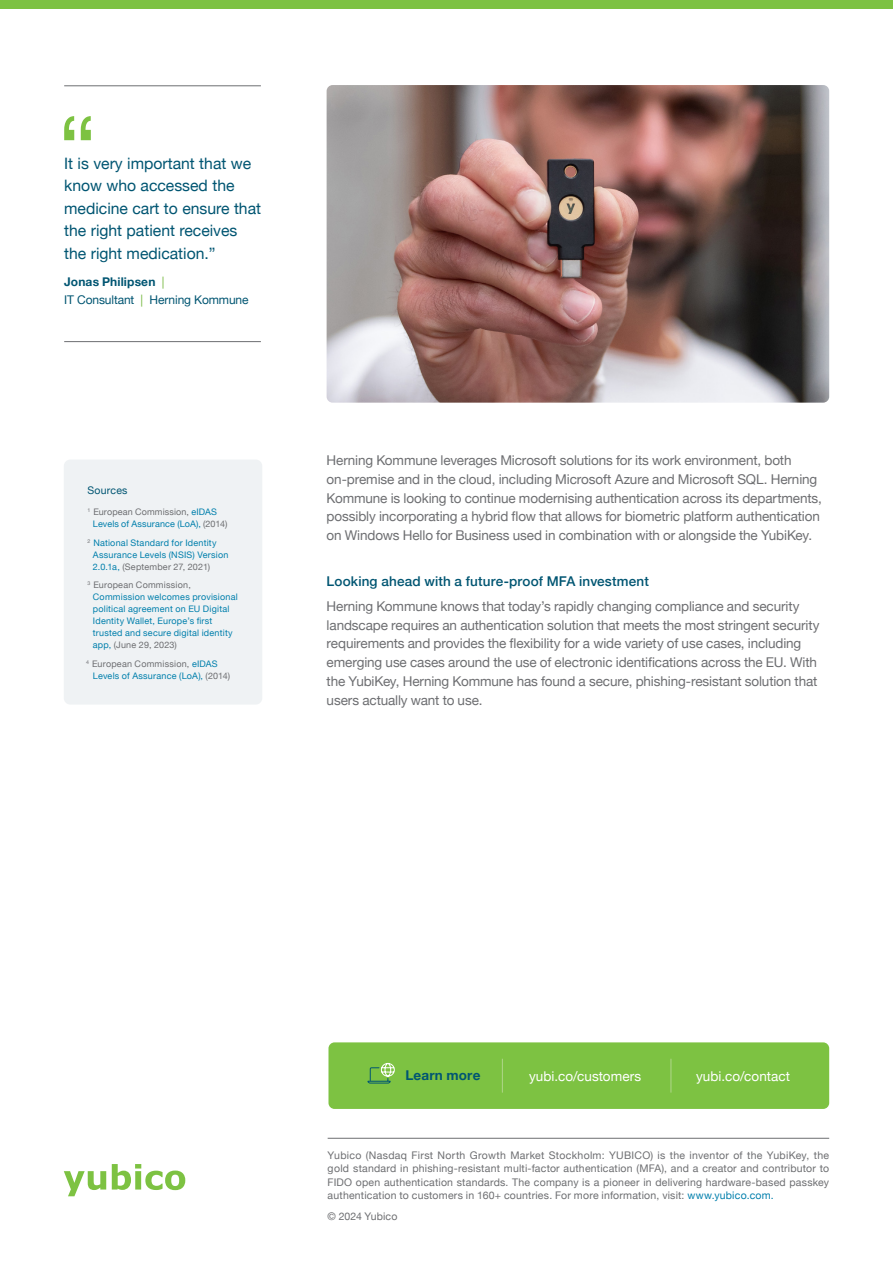
<style>
.page{position:relative;width:893px;height:1263px;background:#fff}
.page>*{position:absolute;margin:0;border:0;box-sizing:border-box;transform-origin:0 0}
.t1{font:15.75px/22.5px "Helvetica Neue";color:#005572}
.t2{font:13.5px/18.8px "Helvetica Neue";letter-spacing:-.01em;color:#6d6e71}
.t3{font:500 13.5px "Helvetica Neue";letter-spacing:.01em;color:#005572}
.t4{font:13.5px "Helvetica Neue";letter-spacing:.005em;color:#fff}
.t5{font:700 13.5px "Helvetica Neue";letter-spacing:.015em;color:#005572}
.t6{font:12px/18px "Helvetica Neue";letter-spacing:-.01em;color:#005572}
.t7{font:10.5px/13.5px "Helvetica Neue";letter-spacing:.02em;color:#6d6e71;text-align:justify}
.t8{font:10.5px "Helvetica Neue";letter-spacing:.02em;color:#005572}
.t9{font:9px/12px "Helvetica Neue";letter-spacing:.025em;color:#007fac}
.s1{font-weight:700}
.s2{color:#76b83f}
.s3{color:#6d6e71}
.s4{color:#007fac}
</style>
<div class="page">
<div style="left:0;top:0;width:893px;height:9px;background:#7dc242"></div>
<img style="left:327px;top:85px;width:502px;height:318px">
<hr style="left:328px;top:1138px;width:501px;height:1px;background:#6d6e71">
<div style="left:328px;top:1042px;width:501px;height:67px;background:#7dc242;border-radius:6px"></div>
<svg style="left:64px;top:1171px;width:42px;height:25px"></svg>
<svg style="left:112px;top:1164px;width:73px;height:26px"></svg>
<div style="left:64px;top:460px;width:198px;height:244px;background:#eff2f4;border-radius:6px"></div>
<hr style="left:64px;top:86px;width:197px;height:1px;background:#6d6e71">
<svg style="left:64px;top:116px;width:27px;height:24px"></svg>
<hr style="left:64px;top:341px;width:197px;height:1px;background:#6d6e71">
<hr style="left:671px;top:1059px;width:1px;height:33px;background:#b0d68a">
<hr style="left:502px;top:1059px;width:1px;height:33px;background:#b0d68a">
<svg style="left:367px;top:1063px;width:28px;height:21px"></svg>
<p class="t1" style="left:64px;top:153px;width:198px">It is very important that we know who accessed the medicine cart to ensure that the right patient receives the right medication.”</p>
<p class="t6" style="left:64px;top:274px;width:186px"><span class="s1">Jonas Philipsen</span> <span class="s2">|<br></span>IT Consultant <span class="s2">|</span> Herning Kommune</p>
<p class="t8" style="left:88px;top:483px;width:42px">Sources</p>
<p class="t9" style="left:93px;top:506px;width:136px;text-indent:-5px"><sup>1</sup> <span class="s3">European Commission,</span> eIDAS<br>Levels of Assurance (LoA), <span class="s3">(2014)</span></p>
<p class="t9" style="left:93px;top:537px;width:137px;text-indent:-5px"><sup>2</sup> National Standard for Identity<br>Assurance Levels (NSIS) Version<br>2.0.1a, <span class="s3">(September 27, 2021)</span></p>
<p class="t9" style="left:93px;top:580px;width:146px;text-indent:-5px"><sup>3</sup> <span class="s3">European Commission,<br></span>Commission welcomes provisional political agreement on EU Digital<br>Identity Wallet, Europe’s first trusted and secure digital identity app, <span class="s3">(June 29, 2023)</span></p>
<p class="t9" style="left:93px;top:658px;width:139px;text-indent:-7px"><sup>4</sup> <span class="s3">European Commission,</span> eIDAS<br>Levels of Assurance (LoA), <span class="s3">(2014)</span></p>
<p class="t2" style="left:327px;top:452px;width:497px">Herning Kommune leverages Microsoft solutions for its work environment, both on-premise and in the cloud, including Microsoft Azure and Microsoft SQL. Herning Kommune is looking to continue modernising authentication across its departments, possibly incorporating a hybrid flow that allows for biometric platform authentication on Windows Hello for Business used in combination with or alongside the YubiKey.</p>
<p class="t3" style="left:327px;top:570px;width:324px">Looking ahead with a future-proof MFA investment</p>
<p class="t2" style="left:327px;top:597px;width:494px">Herning Kommune knows that today’s rapidly changing compliance and security landscape requires an authentication solution that meets the most stringent security requirements and provides the flexibility for a wide variety of use cases, including emerging use cases around the use of electronic identifications across the EU. With the YubiKey, Herning Kommune has found a secure, phishing-resistant solution that users actually want to use.</p>
<p class="t5" style="left:405px;top:1065px;width:77px">Learn more</p>
<p class="t4" style="left:529px;top:1066px;width:114px">yubi.co/customers</p>
<p class="t4" style="left:696px;top:1066px;width:96px">yubi.co/contact</p>
<p class="t7" style="left:328px;top:1149px;width:503px">Yubico (Nasdaq First North Growth Market Stockholm: YUBICO) is the inventor of the YubiKey, the gold standard in phishing-resistant multi-factor authentication (MFA), and a creator and contributor to FIDO open authentication standards. The company is a pioneer in delivering hardware-based passkey authentication to customers in 160+ countries. For more information, visit: <span class="s4">www.yubico.com.</span></p>
<p class="t7" style="left:328px;top:1210px;width:71px">© 2024 Yubico</p>
</div>
